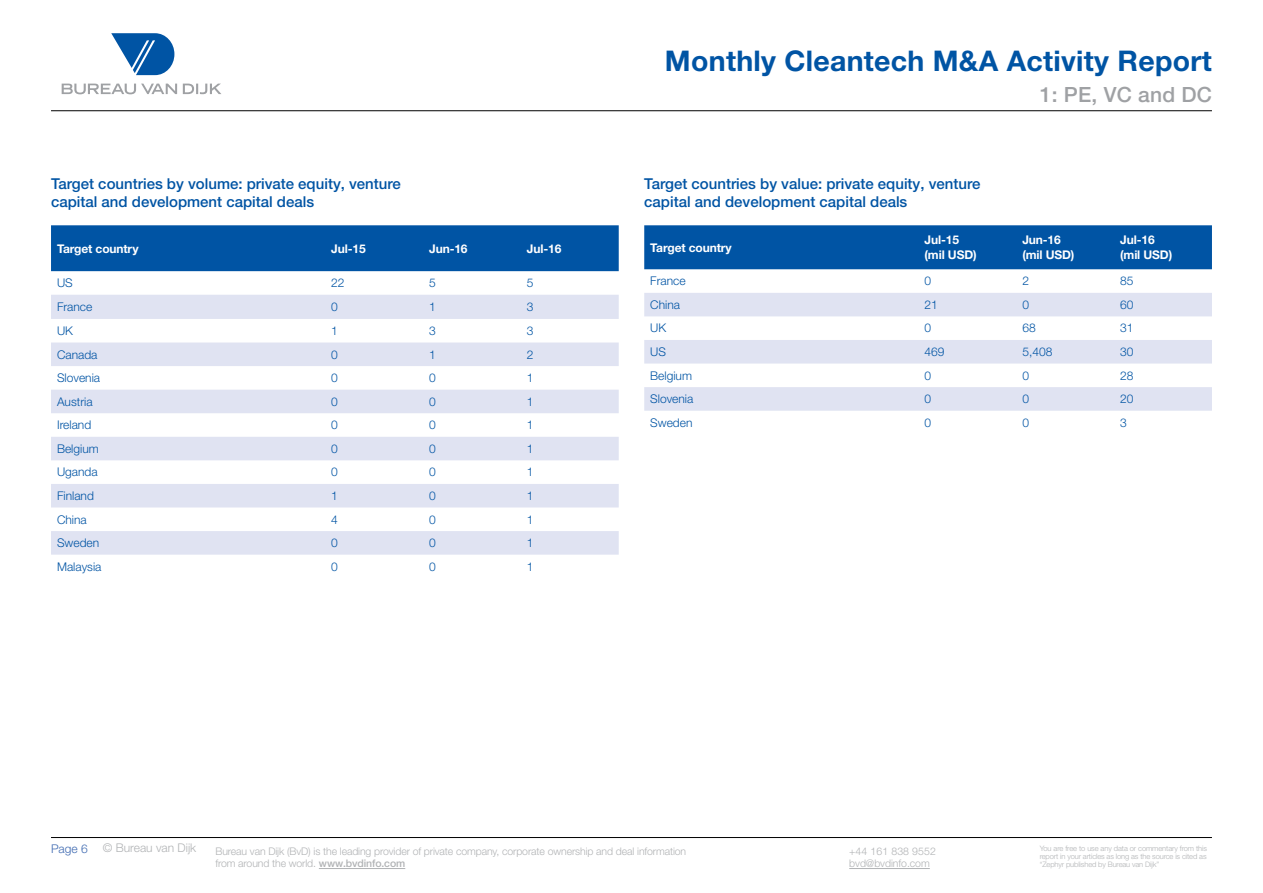
<style>
.page{position:relative;width:1263px;height:893px;background:#fff}
.page>*{position:absolute;margin:0;border:0;box-sizing:border-box;transform-origin:0 0}
.t1{font:700 28.5px "Helvetica Neue LTW1 G";letter-spacing:.01em;color:#0054a4}
.t2{font:500 21px "Helvetica Neue LTW1 G";letter-spacing:.01em;color:#9fa1a4}
.t3{font:500 15px/18px "Helvetica Neue LTW1 G";color:#0054a4}
.t4{font:300 12px "Helvetica Neue LT Std";color:#0054a4}
.t5{font:700 12px/14.4px "Helvetica Neue LTW1 G";letter-spacing:-.01em;color:#fff}
.t6{font:300 12px "Helvetica Neue LT Std";color:#b1b3b5}
.t7{font:300 12px "Helvetica Neue LT Std";color:#3f6ab1}
.t8{font:300 10.5px/12.6px "Helvetica Neue LT Std";letter-spacing:-.01em;color:#b1b3b5}
.t9{font:300 7.5px/8.2px "Helvetica Neue LT Std";letter-spacing:-.015em;color:#b1b3b5;text-align:justify}
.s1{font-family:"Helvetica Neue LTW1 G";font-weight:500}
</style>
<div class="page">
<hr style="left:319px;top:868px;width:86px;height:1px;background:#b1b3b5">
<hr style="left:849px;top:868px;width:81px;height:1px;background:#b1b3b5">
<svg style="left:62px;top:84px;width:159px;height:10px"></svg>
<svg style="left:111px;top:33px;width:63px;height:42px"></svg>
<hr style="left:51px;top:110px;width:1161px;height:1px;background:#000">
<hr style="left:51px;top:837px;width:1161px;height:1px;background:#000">
<div style="left:51px;top:225px;width:568px;height:46px;background:#0054a4"></div>
<svg style="left:51px;top:295px;width:568px;height:260px;fill:#e0e3f2"></svg>
<div style="left:644px;top:225px;width:568px;height:44px;background:#0054a4"></div>
<svg style="left:644px;top:293px;width:568px;height:118px;fill:#e0e3f2"></svg>
<p class="t3" style="left:51px;top:175px;width:351px">Target countries by volume: private equity, venture capital and development capital deals</p>
<p class="t5" style="left:57px;top:241px;width:83px">Target country</p>
<p class="t5" style="left:331px;top:241px;width:36px">Jul-15</p>
<p class="t5" style="left:429px;top:241px;width:40px">Jun-16</p>
<p class="t5" style="left:527px;top:241px;width:36px">Jul-16</p>
<p class="t4" style="left:57px;top:276px;width:17px">US</p>
<p class="t4" style="left:331px;top:276px;width:15px">22</p>
<p class="t4" style="left:429px;top:276px;width:8px">5</p>
<p class="t4" style="left:527px;top:276px;width:8px">5</p>
<p class="t4" style="left:57px;top:299px;width:37px">France</p>
<p class="t4" style="left:331px;top:299px;width:8px">0</p>
<p class="t4" style="left:429px;top:299px;width:8px">1</p>
<p class="t4" style="left:527px;top:299px;width:8px">3</p>
<p class="t4" style="left:57px;top:323px;width:17px">UK</p>
<p class="t4" style="left:331px;top:323px;width:8px">1</p>
<p class="t4" style="left:429px;top:323px;width:8px">3</p>
<p class="t4" style="left:527px;top:323px;width:8px">3</p>
<p class="t4" style="left:57px;top:347px;width:42px">Canada</p>
<p class="t4" style="left:331px;top:347px;width:8px">0</p>
<p class="t4" style="left:429px;top:347px;width:8px">1</p>
<p class="t4" style="left:527px;top:347px;width:8px">2</p>
<p class="t4" style="left:57px;top:371px;width:45px">Slovenia</p>
<p class="t4" style="left:331px;top:371px;width:8px">0</p>
<p class="t4" style="left:429px;top:371px;width:8px">0</p>
<p class="t4" style="left:527px;top:371px;width:8px">1</p>
<p class="t4" style="left:57px;top:394px;width:37px">Austria</p>
<p class="t4" style="left:331px;top:394px;width:8px">0</p>
<p class="t4" style="left:429px;top:394px;width:8px">0</p>
<p class="t4" style="left:527px;top:394px;width:8px">1</p>
<p class="t4" style="left:57px;top:418px;width:36px">Ireland</p>
<p class="t4" style="left:331px;top:418px;width:8px">0</p>
<p class="t4" style="left:429px;top:418px;width:8px">0</p>
<p class="t4" style="left:527px;top:418px;width:8px">1</p>
<p class="t4" style="left:57px;top:441px;width:43px">Belgium</p>
<p class="t4" style="left:331px;top:441px;width:8px">0</p>
<p class="t4" style="left:429px;top:441px;width:8px">0</p>
<p class="t4" style="left:527px;top:441px;width:8px">1</p>
<p class="t4" style="left:57px;top:465px;width:42px">Uganda</p>
<p class="t4" style="left:331px;top:465px;width:8px">0</p>
<p class="t4" style="left:429px;top:465px;width:8px">0</p>
<p class="t4" style="left:527px;top:465px;width:8px">1</p>
<p class="t4" style="left:57px;top:488px;width:38px">Finland</p>
<p class="t4" style="left:331px;top:488px;width:8px">1</p>
<p class="t4" style="left:429px;top:488px;width:8px">0</p>
<p class="t4" style="left:527px;top:488px;width:8px">1</p>
<p class="t4" style="left:57px;top:512px;width:31px">China</p>
<p class="t4" style="left:331px;top:512px;width:8px">4</p>
<p class="t4" style="left:429px;top:512px;width:8px">0</p>
<p class="t4" style="left:527px;top:512px;width:8px">1</p>
<p class="t4" style="left:57px;top:536px;width:44px">Sweden</p>
<p class="t4" style="left:331px;top:536px;width:8px">0</p>
<p class="t4" style="left:429px;top:536px;width:8px">0</p>
<p class="t4" style="left:527px;top:536px;width:8px">1</p>
<p class="t4" style="left:57px;top:559px;width:46px">Malaysia</p>
<p class="t4" style="left:331px;top:559px;width:8px">0</p>
<p class="t4" style="left:429px;top:559px;width:8px">0</p>
<p class="t4" style="left:527px;top:559px;width:8px">1</p>
<h1 class="t1" style="left:665px;top:43px;width:548px">Monthly Cleantech M&amp;A Activity Report</h1>
<h2 class="t2" style="left:1040px;top:82px;width:173px">1: PE, VC and DC</h2>
<p class="t3" style="left:644px;top:175px;width:338px">Target countries by value: private equity, venture capital and development capital deals</p>
<p class="t5" style="left:650px;top:240px;width:83px">Target country</p>
<p class="t5" style="left:924px;top:233px;width:54px">Jul-15 (mil USD)</p>
<p class="t5" style="left:1022px;top:233px;width:54px">Jun-16 (mil USD)</p>
<p class="t5" style="left:1120px;top:233px;width:54px">Jul-16 (mil USD)</p>
<p class="t4" style="left:650px;top:274px;width:37px">France</p>
<p class="t4" style="left:924px;top:274px;width:8px">0</p>
<p class="t4" style="left:1022px;top:274px;width:8px">2</p>
<p class="t4" style="left:1120px;top:274px;width:15px">85</p>
<p class="t4" style="left:650px;top:297px;width:31px">China</p>
<p class="t4" style="left:924px;top:297px;width:15px">21</p>
<p class="t4" style="left:1022px;top:297px;width:8px">0</p>
<p class="t4" style="left:1120px;top:297px;width:15px">60</p>
<p class="t4" style="left:650px;top:321px;width:17px">UK</p>
<p class="t4" style="left:924px;top:321px;width:8px">0</p>
<p class="t4" style="left:1022px;top:321px;width:15px">68</p>
<p class="t4" style="left:1120px;top:321px;width:15px">31</p>
<p class="t4" style="left:650px;top:344px;width:17px">US</p>
<p class="t4" style="left:924px;top:344px;width:22px">469</p>
<p class="t4" style="left:1022px;top:344px;width:32px">5,408</p>
<p class="t4" style="left:1120px;top:344px;width:15px">30</p>
<p class="t4" style="left:650px;top:368px;width:43px">Belgium</p>
<p class="t4" style="left:924px;top:368px;width:8px">0</p>
<p class="t4" style="left:1022px;top:368px;width:8px">0</p>
<p class="t4" style="left:1120px;top:368px;width:15px">28</p>
<p class="t4" style="left:650px;top:392px;width:45px">Slovenia</p>
<p class="t4" style="left:924px;top:392px;width:8px">0</p>
<p class="t4" style="left:1022px;top:392px;width:8px">0</p>
<p class="t4" style="left:1120px;top:392px;width:15px">20</p>
<p class="t4" style="left:650px;top:415px;width:44px">Sweden</p>
<p class="t4" style="left:924px;top:415px;width:8px">0</p>
<p class="t4" style="left:1022px;top:415px;width:8px">0</p>
<p class="t4" style="left:1120px;top:415px;width:8px">3</p>
<p class="t7" style="left:51px;top:841px;width:38px">Page 6</p>
<p class="t6" style="left:103px;top:840px;width:95px">© Bureau van Dijk</p>
<p class="t8" style="left:215px;top:845px;width:472px">Bureau van Dijk (BvD) is the leading provider of private company, corporate ownership and deal information from around the world. <span class="s1">www.bvdinfo.com</span></p>
<p class="t9" style="left:1040px;top:844px;width:169px">You are free to use any data or commentary from this report in your articles as long as the source is cited as “Zephyr published by Bureau van Dijk”</p>
<p class="t8" style="left:849px;top:845px;width:88px">+44 161 838 9552 bvd@bvdinfo.com</p>
</div>
